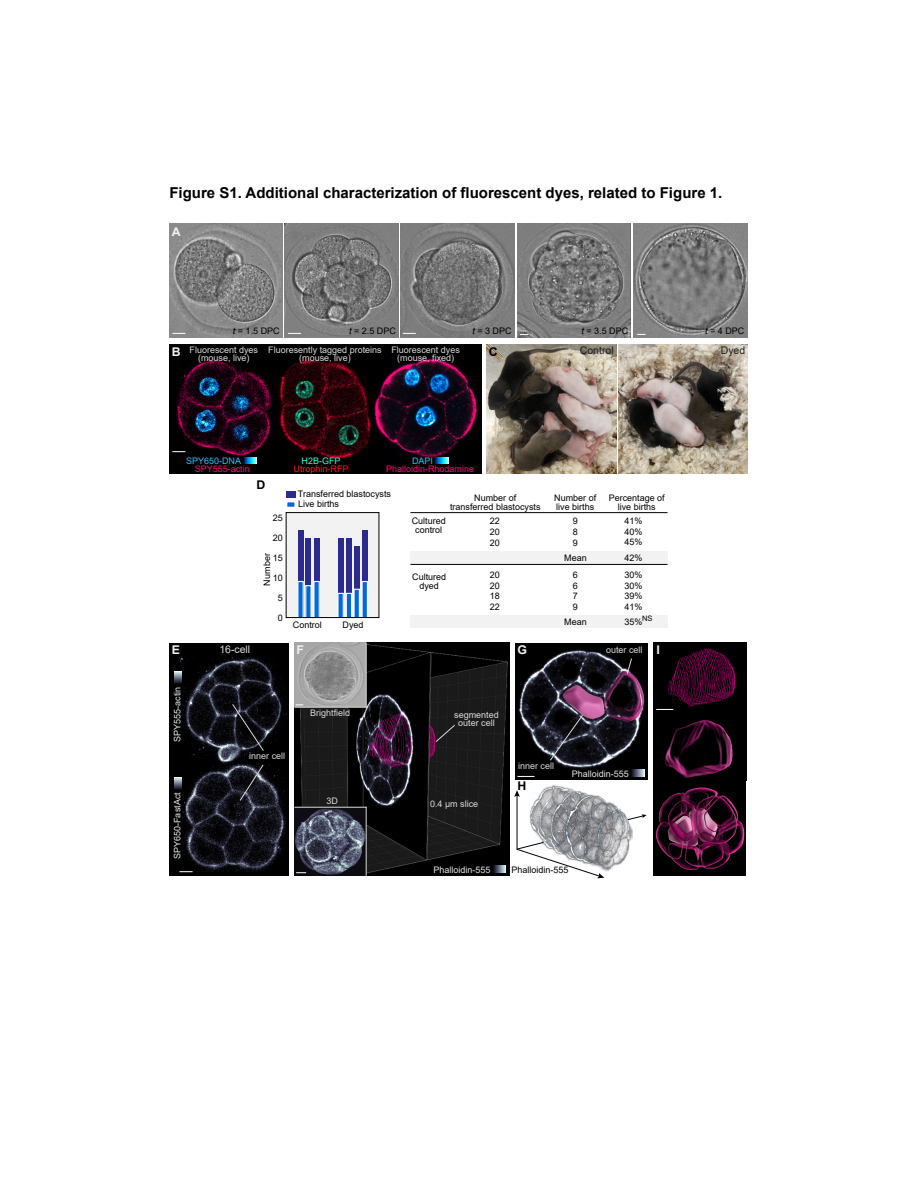
<style>
.page{position:relative;width:918px;height:1188px;background:#fff}
.page>*{position:absolute;margin:0;border:0;box-sizing:border-box;transform-origin:0 0}
.t1{font:700 15px "Arial";color:#000}
.t2{font:700 12px "Arial";color:#f1f1f2}
.t3{font:700 12px "Arial";color:#000}
.t4{font:10.5px "Arial";color:#1d1d1b}
.t5{font:10.5px "Arial";color:#dadada}
.t6{font:9px/9px "Arial";color:#000;text-align:center}
.t7{font:9px/8.2px "Arial";color:#dadada;text-align:center}
.t8{font:9px "Arial";color:#e6e7e8}
.t9{font:9px "Arial";color:#ff007d}
.t10{font:9px "Arial";color:#22c3ff}
.t11{font:9px "Arial";color:#ff171c}
.t12{font:9px "Arial";color:#37ffcc}
.t13{font:7.5px "Arial";color:#000}
.s1{font-style:italic}
</style>
<div class="page">
<div style="left:169px;top:643px;width:119px;height:233px;background:#000"></div>
<img style="left:295px;top:643px;width:215px;height:233px">
<img style="left:295px;top:643px;width:71px;height:64px">
<hr style="left:366px;top:643px;width:1px;height:64px;background:#dadada">
<hr style="left:295px;top:707px;width:71px;height:1px;background:#dadada">
<div style="left:410px;top:551px;width:258px;height:13px;background:#ececec"></div>
<div style="left:410px;top:615px;width:258px;height:13px;background:#ececec"></div>
<div style="left:286px;top:513px;width:93px;height:105px;background:#ececec"></div>
<div style="left:169px;top:345px;width:313px;height:129px;background:#000"></div>
<img style="left:285px;top:224px;width:113px;height:113px">
<img style="left:401px;top:224px;width:113px;height:113px">
<img style="left:169px;top:224px;width:113px;height:113px">
<img style="left:634px;top:224px;width:114px;height:113px">
<img style="left:517px;top:224px;width:114px;height:113px">
<img style="left:278px;top:358px;width:200px;height:102px">
<img style="left:174px;top:358px;width:99px;height:99px">
<img style="left:243px;top:458px;width:14px;height:6px">
<svg style="left:435px;top:458px;width:13px;height:6px"></svg>
<svg style="left:172px;top:333px;width:13px;height:1px"></svg>
<svg style="left:288px;top:333px;width:13px;height:1px"></svg>
<svg style="left:403px;top:333px;width:13px;height:1px"></svg>
<svg style="left:172px;top:451px;width:13px;height:1px"></svg>
<div style="left:286px;top:492px;width:10px;height:6px;background:#2a2a91"></div>
<div style="left:285px;top:500px;width:12px;height:9px;background:#0068dc;border:2px solid #fff"></div>
<div style="left:298px;top:530px;width:5px;height:88px;background:#2a2a91"></div>
<div style="left:297px;top:581px;width:7px;height:37px;background:#0068dc;border:1px solid #fff"></div>
<div style="left:338px;top:538px;width:6px;height:80px;background:#2a2a91"></div>
<div style="left:337px;top:593px;width:7px;height:25px;background:#0068dc;border:1px solid #fff"></div>
<div style="left:346px;top:538px;width:6px;height:80px;background:#2a2a91"></div>
<svg style="left:346px;top:593px;width:6px;height:23px"></svg>
<div style="left:354px;top:546px;width:6px;height:72px;background:#2a2a91"></div>
<svg style="left:354px;top:589px;width:6px;height:27px"></svg>
<div style="left:362px;top:530px;width:6px;height:88px;background:#2a2a91"></div>
<svg style="left:362px;top:581px;width:6px;height:35px"></svg>
<div style="left:306px;top:538px;width:5px;height:80px;background:#2a2a91"></div>
<div style="left:305px;top:585px;width:7px;height:33px;background:#0068dc;border:1px solid #fff"></div>
<div style="left:314px;top:538px;width:6px;height:80px;background:#2a2a91"></div>
<div style="left:313px;top:581px;width:7px;height:37px;background:#0068dc;border:1px solid #fff"></div>
<div style="left:286px;top:512px;width:93px;height:106px;border:1px solid #000"></div>
<hr style="left:410px;top:512px;width:258px;height:1px;background:#000">
<hr style="left:410px;top:564px;width:258px;height:1px;background:#000">
<img style="left:487px;top:345px;width:129px;height:129px">
<img style="left:618px;top:345px;width:130px;height:129px">
<div style="left:654px;top:781px;width:92px;height:95px;background:#000"></div>
<img style="left:654px;top:643px;width:92px;height:137px">
<img style="left:657px;top:787px;width:88px;height:82px">
<svg style="left:656px;top:709px;width:17px;height:1px"></svg>
<svg style="left:494px;top:866px;width:12px;height:7px"></svg>
<div style="left:515px;top:643px;width:132px;height:137px;background:#000"></div>
<img style="left:518px;top:649px;width:127px;height:124px">
<svg style="left:517px;top:776px;width:18px;height:1px"></svg>
<svg style="left:549px;top:714px;width:35px;height:47px"></svg>
<svg style="left:626px;top:658px;width:6px;height:17px"></svg>
<img style="left:530px;top:785px;width:102px;height:87px">
<hr style="left:517px;top:795px;width:1px;height:55px;background:#000">
<svg style="left:514px;top:790px;width:6px;height:7px"></svg>
<svg style="left:516px;top:842px;width:88px;height:36px"></svg>
<svg style="left:627px;top:814px;width:20px;height:7px"></svg>
<svg style="left:631px;top:769px;width:13px;height:8px"></svg>
<img style="left:295px;top:808px;width:71px;height:67px">
<hr style="left:295px;top:807px;width:71px;height:1px;background:#dadada">
<hr style="left:366px;top:807px;width:1px;height:68px;background:#dadada">
<svg style="left:435px;top:724px;width:21px;height:19px"></svg>
<img style="left:178px;top:656px;width:108px;height:215px">
<svg style="left:179px;top:871px;width:14px;height:1px"></svg>
<svg style="left:174px;top:672px;width:7px;height:12px"></svg>
<svg style="left:174px;top:778px;width:7px;height:12px"></svg>
<svg style="left:232px;top:703px;width:32px;height:49px"></svg>
<svg style="left:239px;top:764px;width:25px;height:38px"></svg>
<h1 class="t1" style="left:169px;top:182px;width:554px">Figure S1. Additional characterization of fluorescent dyes, related to Figure 1.</h1>
<h2 class="t2" style="left:172px;top:223px;width:10px">A</h2>
<h2 class="t2" style="left:172px;top:343px;width:10px">B</h2>
<p class="t6" style="left:233px;top:326px;width:48px"><span class="s1">t</span> = 1.5 DPC</p>
<p class="t6" style="left:349px;top:326px;width:48px"><span class="s1">t</span> = 2.5 DPC</p>
<p class="t6" style="left:472px;top:326px;width:41px"><span class="s1">t</span> = 3 DPC</p>
<p class="t6" style="left:581px;top:326px;width:48px"><span class="s1">t</span> = 3.5 DPC</p>
<p class="t6" style="left:705px;top:326px;width:41px"><span class="s1">t</span> = 4 DPC</p>
<p class="t7" style="left:268px;top:345px;width:115px">Fluoresently tagged proteins (mouse, live)</p>
<p class="t7" style="left:190px;top:345px;width:70px">Fluorescent dyes (mouse, live)</p>
<p class="t7" style="left:391px;top:345px;width:70px">Fluorescent dyes (mouse, fixed)</p>
<h2 class="t3" style="left:489px;top:343px;width:10px">C</h2>
<p class="t4" style="left:580px;top:343px;width:35px">Control</p>
<p class="t4" style="left:721px;top:343px;width:26px">Dyed</p>
<p class="t10" style="left:186px;top:455px;width:57px">SPY650-DNA</p>
<p class="t9" style="left:195px;top:463px;width:57px">SPY555-actin</p>
<p class="t12" style="left:302px;top:455px;width:41px">H2B-GFP</p>
<p class="t11" style="left:294px;top:463px;width:57px">Utrophin-RFP</p>
<p class="t10" style="left:412px;top:455px;width:23px">DAPI</p>
<p class="t9" style="left:386px;top:463px;width:90px">Phalloidin-Rhodamine</p>
<h2 class="t3" style="left:256px;top:477px;width:10px">D</h2>
<p class="t6" style="left:273px;top:514px;width:12px">25</p>
<p class="t6" style="left:273px;top:534px;width:12px">20</p>
<p class="t6" style="left:273px;top:554px;width:12px">15</p>
<p class="t6" style="left:273px;top:574px;width:12px">10</p>
<p class="t6" style="left:278px;top:593px;width:7px">5</p>
<p class="t6" style="left:278px;top:614px;width:7px">0</p>
<p class="t6" style="left:263px;top:586px;width:34px;rotate:-90deg">Number</p>
<p class="t6" style="left:298px;top:489px;width:95px">Transferred blastocysts</p>
<p class="t6" style="left:450px;top:493px;width:92px">Number of<br>transferred blastocysts</p>
<p class="t6" style="left:412px;top:516px;width:36px">Cultured control</p>
<p class="t6" style="left:554px;top:493px;width:44px;text-align:left">Number of live births</p>
<p class="t6" style="left:609px;top:493px;width:58px">Percentage of live births</p>
<p class="t6" style="left:298px;top:500px;width:43px">Live births</p>
<p class="t6" style="left:625px;top:515px;width:20px;line-height:10.8px;text-align:justify">41% 40% 45%</p>
<p class="t6" style="left:625px;top:569px;width:20px;line-height:10.8px;text-align:justify">30% 30% 39% 41%</p>
<p class="t6" style="left:625px;top:617px;width:20px">35%</p>
<p class="t6" style="left:490px;top:516px;width:12px">22</p>
<p class="t6" style="left:573px;top:516px;width:7px">9</p>
<p class="t6" style="left:490px;top:527px;width:12px">20</p>
<p class="t6" style="left:573px;top:527px;width:7px">8</p>
<p class="t6" style="left:490px;top:538px;width:12px">20</p>
<p class="t6" style="left:573px;top:538px;width:7px">9</p>
<p class="t6" style="left:490px;top:570px;width:12px">20</p>
<p class="t6" style="left:573px;top:570px;width:7px">6</p>
<p class="t6" style="left:490px;top:581px;width:12px">20</p>
<p class="t6" style="left:573px;top:581px;width:7px">6</p>
<p class="t6" style="left:490px;top:592px;width:12px">18</p>
<p class="t6" style="left:573px;top:592px;width:7px">7</p>
<p class="t6" style="left:490px;top:603px;width:12px">22</p>
<p class="t6" style="left:573px;top:603px;width:7px">9</p>
<p class="t6" style="left:625px;top:553px;width:20px">42%</p>
<p class="t6" style="left:564px;top:553px;width:24px">Mean</p>
<p class="t6" style="left:412px;top:573px;width:36px">Cultured dyed</p>
<p class="t13" style="left:642px;top:613px;width:12px">NS</p>
<p class="t6" style="left:564px;top:617px;width:24px">Mean</p>
<p class="t6" style="left:293px;top:620px;width:31px">Control</p>
<p class="t6" style="left:343px;top:620px;width:23px">Dyed</p>
<h2 class="t2" style="left:172px;top:641px;width:10px">E</h2>
<p class="t5" style="left:219px;top:642px;width:32px">16-cell</p>
<h2 class="t2" style="left:296px;top:641px;width:9px">F</h2>
<h2 class="t2" style="left:517px;top:641px;width:11px">G</h2>
<p class="t7" style="left:606px;top:646px;width:38px">outer cell</p>
<h2 class="t2" style="left:657px;top:641px;width:5px">I</h2>
<p class="t8" style="left:171px;top:742px;width:57px;rotate:-90deg">SPY555-actin</p>
<p class="t8" style="left:171px;top:859px;width:68px;rotate:-90deg">SPY650-FastAct</p>
<p class="t7" style="left:249px;top:752px;width:38px">inner cell</p>
<p class="t7" style="left:310px;top:709px;width:42px">Brightfield</p>
<p class="t7" style="left:326px;top:797px;width:13px">3D</p>
<p class="t7" style="left:454px;top:710px;width:46px">segmented outer cell</p>
<p class="t7" style="left:430px;top:800px;width:50px">0.4 μm slice</p>
<p class="t7" style="left:518px;top:762px;width:38px">inner cell</p>
<h2 class="t3" style="left:517px;top:778px;width:10px">H</h2>
<p class="t8" style="left:572px;top:768px;width:59px">Phalloidin-555</p>
<p class="t8" style="left:433px;top:863px;width:59px">Phalloidin-555</p>
<p class="t6" style="left:512px;top:865px;width:59px">Phalloidin-555</p>
</div>
